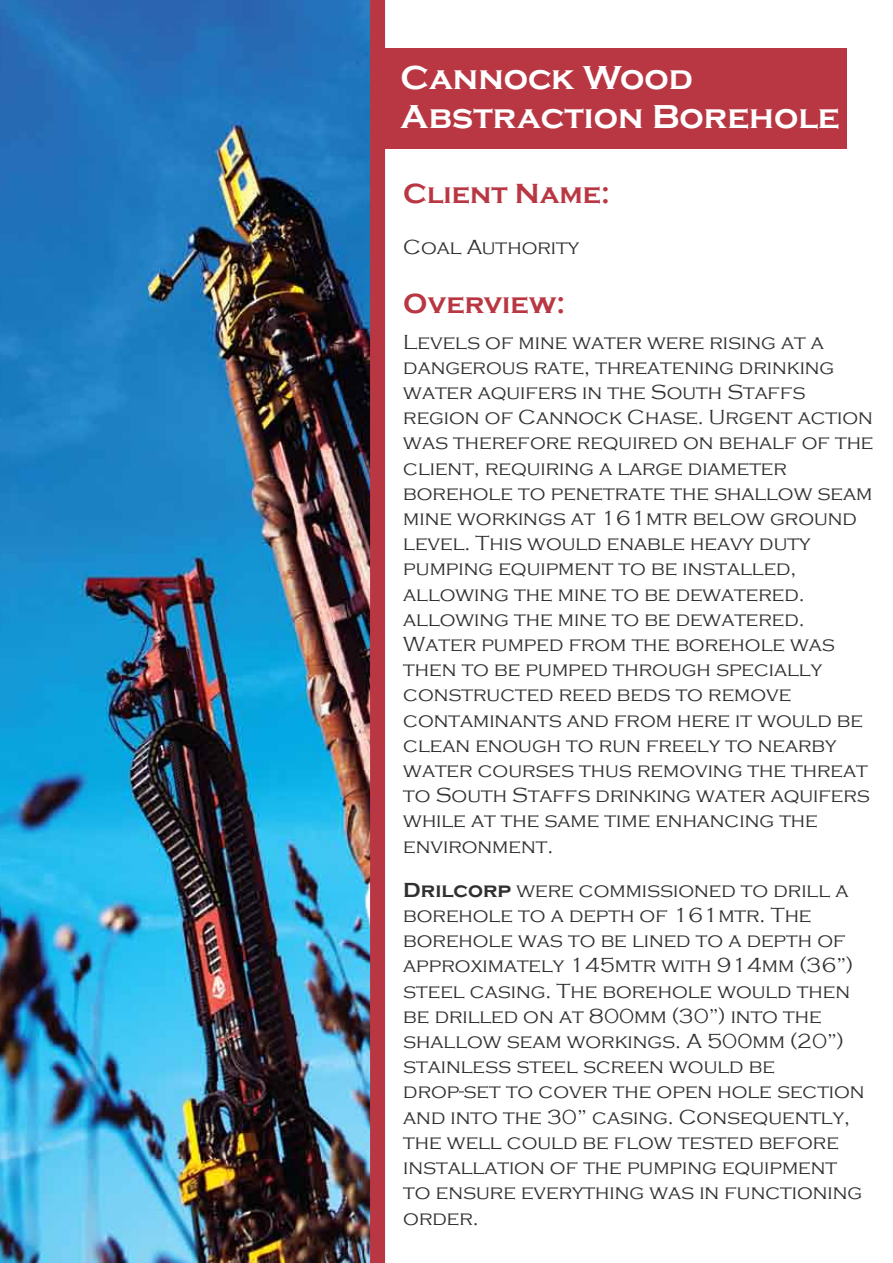
<style>
.page{position:relative;width:893px;height:1263px;background:#fff}
.page>*{position:absolute;margin:0;border:0;box-sizing:border-box;transform-origin:0 0}
.t1{font:700 34.05px/38.5px "Copperplate Gothic";color:#fff}
.t2{font:700 28.5px "Copperplate Gothic";color:#b93743}
.t3{font:300 21px/25.2px "Copperplate Gothic";color:#303030}
.s1{font-weight:700}
</style>
<div class="page">
<div style="left:383px;top:48px;width:464px;height:100px;background:#b93743"></div>
<img style="left:0;top:0;width:370px;height:1263px">
<div style="left:370px;top:0;width:15px;height:1263px;background:#b93743"></div>
<h1 class="t1" style="left:401px;top:59px;width:441px">Cannock Wood<br>Abstraction Borehole</h1>
<h2 class="t2" style="left:403px;top:178px;width:208px">Client Name:</h2>
<p class="t3" style="left:403px;top:235px;width:177px">Coal Authority</p>
<h2 class="t2" style="left:403px;top:288px;width:164px">Overview:</h2>
<p class="t3" style="left:403px;top:329px;width:472px">Levels of mine water were rising at a dangerous rate, threatening drinking water aquifers in the South Staffs region of Cannock Chase. Urgent action was therefore required on behalf of the client, requiring a large diameter borehole to penetrate the shallow seam mine workings at 161mtr below ground level. This would enable heavy duty pumping equipment to be installed, allowing the mine to be dewatered. allowing the mine to be dewatered.<br>Water pumped from the borehole was then to be pumped through specially constructed reed beds to remove contaminants and from here it would be clean enough to run freely to nearby water courses thus removing the threat to South Staffs drinking water aquifers while at the same time enhancing the environment.</p>
<p class="t3" style="left:403px;top:878px;width:463px"><span class="s1">Drilcorp</span> were commissioned to drill a borehole to a depth of 161mtr. The borehole was to be lined to a depth of approximately 145mtr with 914mm (36”) steel casing. The borehole would then be drilled on at 800mm (30”) into the shallow seam workings. A 500mm (20”) stainless steel screen would be drop-set to cover the open hole section and into the 30” casing. Consequently, the well could be flow tested before installation of the pumping equipment to ensure everything was in functioning order.</p>
</div>
